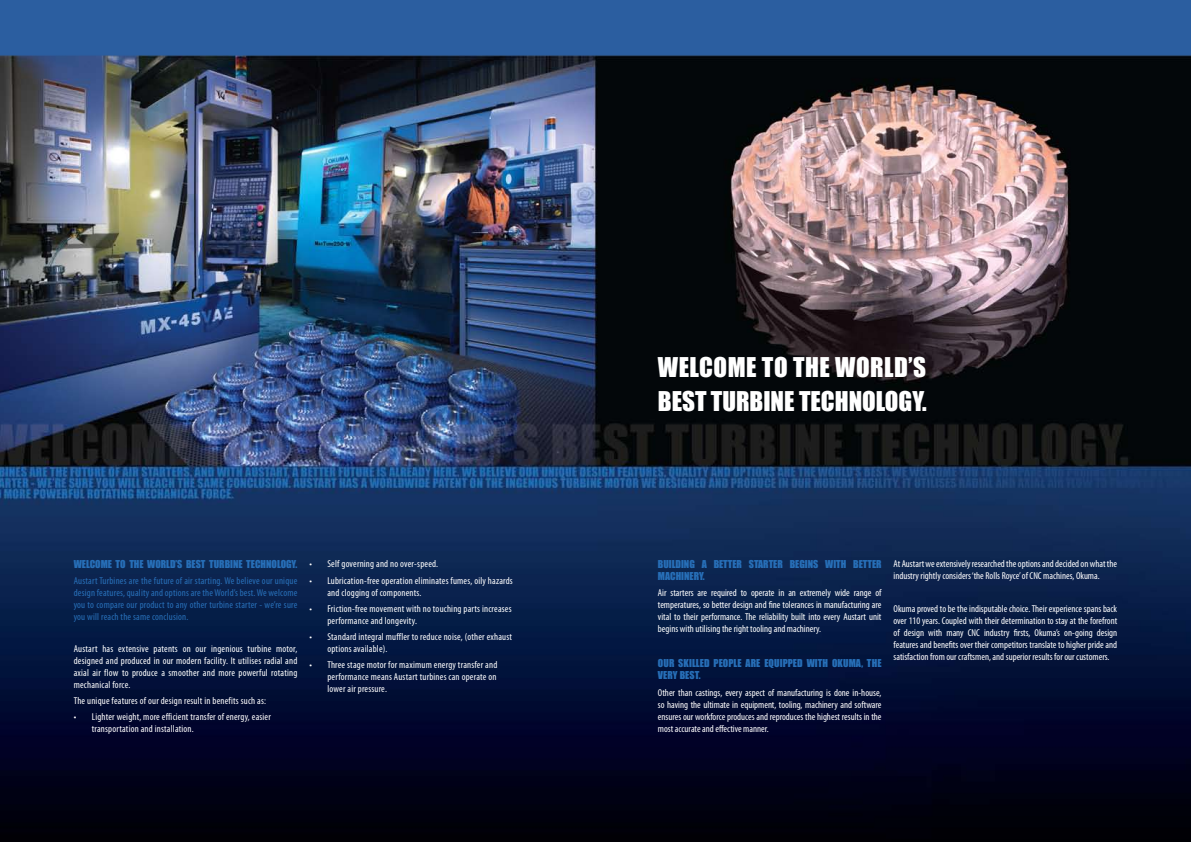
<style>
.page{position:relative;width:1191px;height:842px;background:#fff}
.page>*{position:absolute;margin:0;border:0;box-sizing:border-box;transform-origin:0 0}
.t1{font:25px/34.2px "Impact";color:#fff}
.t2{font:condensed 10px/12px "Myriad Pro";letter-spacing:.02em;color:#fff;text-align:justify}
.t3{font:condensed 10px/12px "Myriad Pro";letter-spacing:.02em;color:#276fb8;text-align:justify}
.t4{font:10px/12px "Impact";color:#276fb8}
.t5{font:condensed 10px/12px "Myriad Pro";color:#fff}
</style>
<div class="page">
<img style="left:0;top:0;width:1191px;height:842px">
<p class="t4" style="left:74px;top:558px;width:225px">WELCOME TO THE WORLD’S BEST TURBINE TECHNOLOGY.</p>
<p class="t3" style="left:74px;top:575px;width:225px">Austart Turbines are the future of air starting. We believe our unique design features, quality and options are the World’s best. We welcome you to compare our product to any other turbine starter - we’re sure you will reach the same conclusion.</p>
<p class="t2" style="left:74px;top:642px;width:225px">Austart has extensive patents on our ingenious turbine motor, designed and produced in our modern facility. It utilises radial and axial air flow to produce a smoother and more powerful rotating mechanical force.</p>
<p class="t2" style="left:74px;top:695px;width:194px">The unique features of our design result in benefits such as:</p>
<p class="t2" style="left:92px;top:711px;width:181px;text-indent:-18px">• Lighter weight, more efficient transfer of energy, easier transportation and installation.</p>
<p class="t2" style="left:309px;top:558px;width:130px">• Self governing and no over-speed.</p>
<p class="t2" style="left:327px;top:574px;width:187px;text-indent:-18px">• Lubrication-free operation eliminates fumes, oily hazards and clogging of components.</p>
<p class="t2" style="left:327px;top:602px;width:186px;text-indent:-18px">• Friction-free movement with no touching parts increases performance and longevity.</p>
<p class="t2" style="left:327px;top:631px;width:186px;text-indent:-18px">• Standard integral muffler to reduce noise, (other exhaust options available).</p>
<p class="t2" style="left:327px;top:659px;width:171px;text-indent:-18px">• Three stage motor for maximum energy transfer and performance means Austart turbines can operate on lower air pressure.</p>
<h1 class="t1" style="left:658px;top:350px;width:270px">WELCOME TO THE WORLD’S<br>BEST TURBINE TECHNOLOGY.</h1>
<p class="t4" style="left:658px;top:558px;width:225px">BUILDING A BETTER STARTER BEGINS WITH BETTER<br>MACHINERY.</p>
<p class="t2" style="left:658px;top:587px;width:225px">Air starters are required to operate in an extremely wide range of temperatures, so better design and fine tolerances in manufacturing are vital to their performance. The reliability built into every Austart unit begins with utilising the right tooling and machinery.</p>
<p class="t4" style="left:658px;top:657px;width:225px">OUR SKILLED PEOPLE ARE EQUIPPED WITH OKUMA, THE<br>VERY BEST.</p>
<p class="t2" style="left:658px;top:686px;width:225px">Other than castings, every aspect of manufacturing is done in-house, so having the ultimate in equipment, tooling, machinery and software ensures our workforce produces and reproduces the highest results in the most accurate and effective manner.</p>
<p class="t5" style="left:893px;top:558px;width:225px">At Austart we extensively researched the options and decided on what the industry rightly considers ‘the Rolls Royce’ of CNC machines, Okuma.</p>
<p class="t2" style="left:893px;top:602px;width:225px">Okuma proved to be the indisputable choice. Their experience spans back over 110 years. Coupled with their determination to stay at the forefront of design with many CNC industry firsts, Okuma’s on-going design features and benefits over their competitors translate to higher pride and satisfaction from our craftsmen, and superior results for our customers.</p>
</div>
